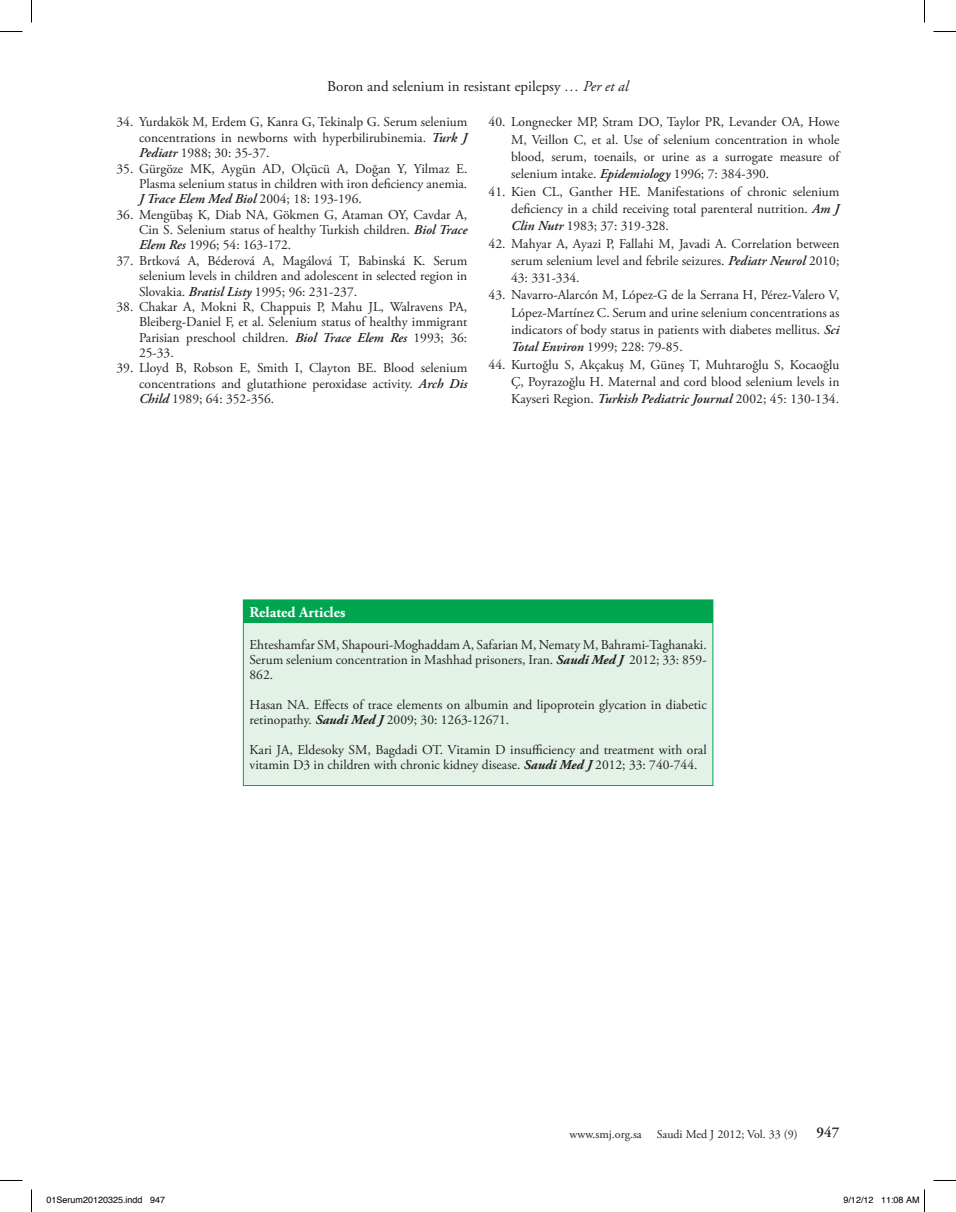
<style>
.page{position:relative;width:956px;height:1212px;background:#fff}
.page>*{position:absolute;margin:0;border:0;box-sizing:border-box;transform-origin:0 0}
.t1{font:15px "Adobe Garamond Pro";color:#231f20}
.t2{font:700 15px "Adobe Garamond Pro";color:#fff}
.t3{font:600 15px "Adobe Garamond Pro";color:#231f20}
.t4{font:13.5px/15.3px "Adobe Garamond Pro";color:#231f20;text-align:justify}
.t5{font:12px "Adobe Garamond Pro";color:#231f20}
.t6{font:9px "Helvetica";color:#000}
.s1{font-style:italic}
.s2{font-weight:600;font-style:italic}
.s3{font-weight:700;font-style:italic}
</style>
<div class="page">
<div style="left:244px;top:600px;width:469px;height:23px;background:#00a54f"></div>
<div style="left:244px;top:623px;width:469px;height:162px;background:#e3f2e7"></div>
<div style="left:243px;top:599px;width:470px;height:186px;border:1px solid #00a54f"></div>
<svg style="left:0;top:31px;width:22px;height:1px"></svg>
<svg style="left:933px;top:31px;width:23px;height:1px"></svg>
<svg style="left:31px;top:0;width:1px;height:22px"></svg>
<svg style="left:31px;top:1189px;width:1px;height:22px"></svg>
<svg style="left:924px;top:0;width:1px;height:22px"></svg>
<svg style="left:924px;top:1189px;width:1px;height:22px"></svg>
<p class="t1" style="left:327px;top:77px;width:303px">Boron and selenium in resistant epilepsy <span class="s1">… Per et al</span></p>
<p class="t4" style="left:139px;top:115px;width:330px;text-indent:-23px">34. Yurdakök M, Erdem G, Kanra G, Tekinalp G. Serum selenium concentrations in newborns with hyperbilirubinemia. <span class="s2">Turk J Pediatr</span> 1988; 30: 35-37.</p>
<p class="t4" style="left:139px;top:161px;width:330px;text-indent:-23px">35. Gürgöze MK, Aygün AD, Olçücü A, Doğan Y, Yilmaz E.<br>Plasma selenium status in children with iron deficiency anemia.<br><span class="s2">J Trace Elem Med Biol</span> 2004; 18: 193-196.</p>
<p class="t4" style="left:139px;top:207px;width:330px;text-indent:-23px">36. Mengübaş K, Diab NA, Gökmen G, Ataman OY, Cavdar A, Cin S. Selenium status of healthy Turkish children. <span class="s2">Biol Trace Elem Res</span> 1996; 54: 163-172.</p>
<p class="t4" style="left:139px;top:253px;width:330px;text-indent:-23px">37. Brtková A, Béderová A, Magálová T, Babinská K. Serum selenium levels in children and adolescent in selected region in Slovakia. <span class="s2">Bratisl Listy</span> 1995; 96: 231-237.</p>
<p class="t4" style="left:139px;top:299px;width:330px;text-indent:-23px">38. Chakar A, Mokni R, Chappuis P, Mahu JL, Walravens PA, Bleiberg-Daniel F, et al. Selenium status of healthy immigrant Parisian preschool children. <span class="s2">Biol Trace Elem Res</span> 1993; 36:<br>25-33.</p>
<p class="t4" style="left:139px;top:361px;width:330px;text-indent:-23px">39. Lloyd B, Robson E, Smith I, Clayton BE. Blood selenium concentrations and glutathione peroxidase activity. <span class="s2">Arch Dis Child</span> 1989; 64: 352-356.</p>
<p class="t4" style="left:511px;top:114px;width:330px;line-height:17.2px;text-indent:-23px">40. Longnecker MP, Stram DO, Taylor PR, Levander OA, Howe M, Veillon C, et al. Use of selenium concentration in whole blood, serum, toenails, or urine as a surrogate measure of selenium intake. <span class="s2">Epidemiology</span> 1996; 7: 384-390.</p>
<p class="t4" style="left:511px;top:183px;width:330px;line-height:17.2px;text-indent:-23px">41. Kien CL, Ganther HE. Manifestations of chronic selenium deficiency in a child receiving total parenteral nutrition. <span class="s2">Am J Clin Nutr</span> 1983; 37: 319-328.</p>
<p class="t4" style="left:511px;top:235px;width:330px;line-height:17.2px;text-indent:-23px">42. Mahyar A, Ayazi P, Fallahi M, Javadi A. Correlation between serum selenium level and febrile seizures. <span class="s2">Pediatr Neurol</span> 2010; 43: 331-334.</p>
<p class="t4" style="left:511px;top:287px;width:330px;line-height:17.2px;text-indent:-23px">43. Navarro-Alarcón M, López-G de la Serrana H, Pérez-Valero V, López-Martínez C. Serum and urine selenium concentrations as indicators of body status in patients with diabetes mellitus. <span class="s2">Sci Total Environ</span> 1999; 228: 79-85.</p>
<p class="t4" style="left:511px;top:356px;width:330px;line-height:17.2px;text-indent:-23px">44. Kurtoğlu S, Akçakuş M, Güneş T, Muhtaroğlu S, Kocaoğlu Ç, Poyrazoğlu H. Maternal and cord blood selenium levels in Kayseri Region. <span class="s2">Turkish Pediatric Journal</span> 2002; 45: 130-134.</p>
<p class="t2" style="left:250px;top:603px;width:97px">Related Articles</p>
<p class="t4" style="left:250px;top:637px;width:459px">Ehteshamfar SM, Shapouri-Moghaddam A, Safarian M, Nematy M, Bahrami-Taghanaki.<br>Serum selenium concentration in Mashhad prisoners, Iran. <span class="s3">Saudi Med J</span> 2012; 33: 859- 862.</p>
<p class="t4" style="left:250px;top:697px;width:459px">Hasan NA. Effects of trace elements on albumin and lipoprotein glycation in diabetic retinopathy. <span class="s3">Saudi Med J</span> 2009; 30: 1263-12671.</p>
<p class="t4" style="left:250px;top:742px;width:459px">Kari JA, Eldesoky SM, Bagdadi OT. Vitamin D insufficiency and treatment with oral vitamin D3 in children with chronic kidney disease. <span class="s3">Saudi Med J</span> 2012; 33: 740-744.</p>
<p class="t5" style="left:570px;top:1126px;width:228px">www.smj.org.sa Saudi Med J 2012; Vol. 33 (9)</p>
<p class="t3" style="left:816px;top:1123px;width:24px">947</p>
<p class="t6" style="left:46px;top:1192px;width:120px">01Serum20120325.indd 947</p>
<p class="t6" style="left:843px;top:1192px;width:78px">9/12/12 11:08 AM</p>
</div>
